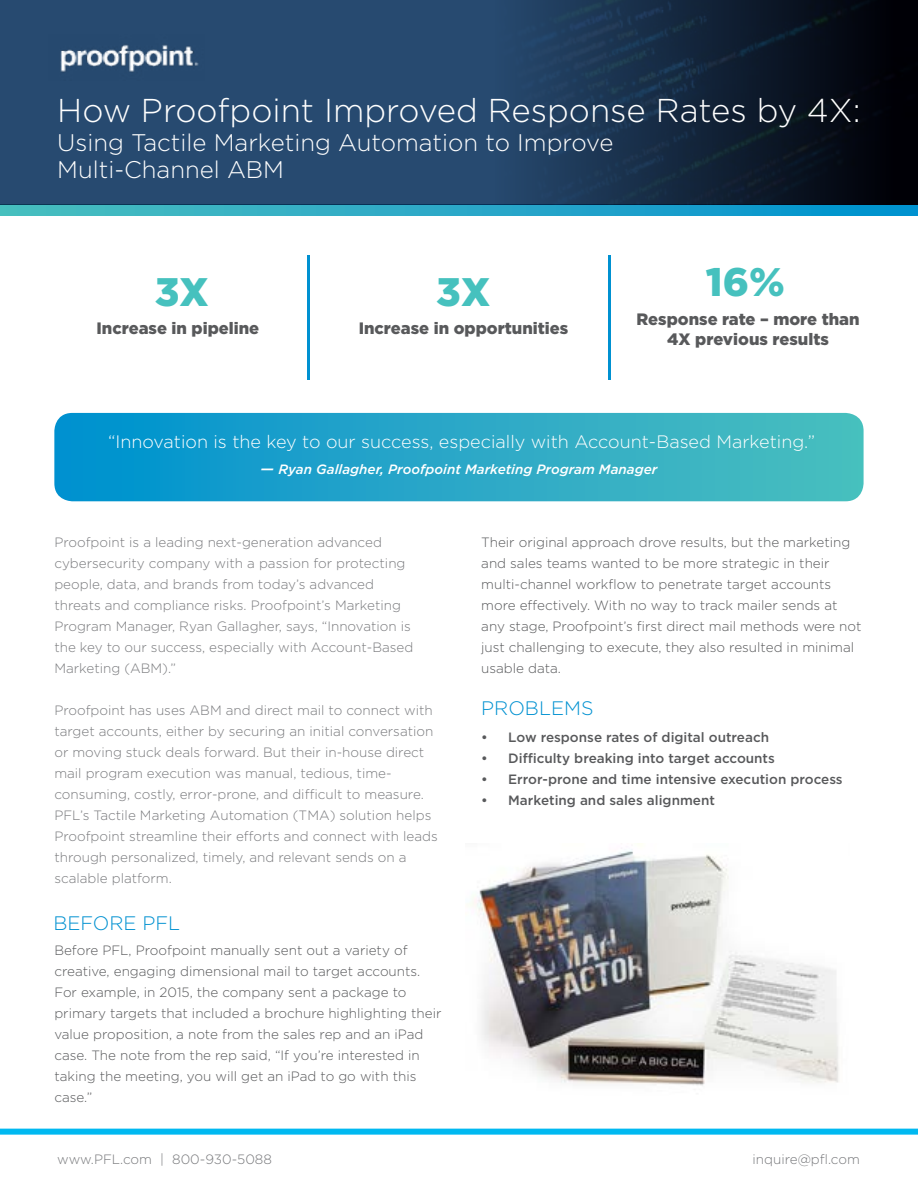
<style>
.page{position:relative;width:918px;height:1188px;background:#fff}
.page>*{position:absolute;margin:0;border:0;box-sizing:border-box;transform-origin:0 0}
.t1{font:900 39.75px "Gotham";color:#46c1be}
.t2{font:300 33px "Gotham";color:#fff}
.t3{font:300 24px/27px "Gotham";color:#fff}
.t4{font:300 19.5px "Gotham";color:#0091d1}
.t5{font:300 18px "Gotham";color:#fff}
.t6{font:900 16.5px/19.8px "Gotham";color:#58595b;text-align:center}
.t7{font:300 13.5px/21px "Gotham";color:#797a7d}
.t8{font:300 13.5px/21px "Gotham";color:#58595b}
.t9{font:500 13.5px "Gotham";color:#58595b}
.t10{font:italic 500 13.5px "Gotham";color:#fff}
.t11{font:300 13.5px "Gotham";color:#77787b}
.s1{font-size:15px}
</style>
<div class="page">
<div style="left:0;top:1129px;width:918px;height:6px;background:#00b9f1"></div>
<svg style="left:0;top:205px;width:918px;height:10px;background:#27a7c7"></svg>
<hr style="left:307px;top:256px;width:3px;height:124px;background:#0091d1">
<hr style="left:608px;top:256px;width:3px;height:124px;background:#0091d1">
<svg style="left:0;top:0;width:918px;height:205px;background:#1d3755"></svg>
<img style="left:48px;top:34px;width:156px;height:46px">
<svg style="left:54px;top:413px;width:810px;height:88px;background:#28a8c7"></svg>
<img style="left:470px;top:843px;width:369px;height:243px">
<h2 class="t2" style="left:57px;top:90px;width:805px">How Proofpoint Improved Response Rates by 4X:</h2>
<h3 class="t3" style="left:57px;top:129px;width:558px">Using Tactile Marketing Automation to Improve<br>Multi-Channel ABM</h3>
<h1 class="t1" style="left:155px;top:264px;width:55px">3X</h1>
<p class="t6" style="left:97px;top:318px;width:164px">Increase in pipeline</p>
<h1 class="t1" style="left:436px;top:264px;width:55px">3X</h1>
<p class="t6" style="left:359px;top:318px;width:211px">Increase in opportunities</p>
<h1 class="t1" style="left:706px;top:255px;width:80px">16%</h1>
<p class="t6" style="left:637px;top:309px;width:225px">Response rate – more than<br>4X previous results</p>
<h3 class="t5" style="left:108px;top:431px;width:708px">“Innovation is the key to our success, especially with Account-Based Marketing.”</h3>
<p class="t10" style="left:261px;top:460px;width:398px"><span class="s1">—</span> Ryan Gallagher, Proofpoint Marketing Program Manager</p>
<p class="t7" style="left:54px;top:531px;width:361px">Proofpoint is a leading next-generation advanced cybersecurity company with a passion for protecting people, data, and brands from today’s advanced threats and compliance risks. Proofpoint’s Marketing Program Manager, Ryan Gallagher, says, “Innovation is the key to our success, especially with Account-Based Marketing (ABM).”</p>
<p class="t7" style="left:54px;top:699px;width:385px">Proofpoint has uses ABM and direct mail to connect with target accounts, either by securing an initial conversation or moving stuck deals forward. But their in-house direct mail program execution was manual, tedious, time&shy;consuming, costly, error-prone, and difficult to measure.<br>PFL’s Tactile Marketing Automation (TMA) solution helps Proofpoint streamline their efforts and connect with leads through personalized, timely, and relevant sends on a scalable platform.</p>
<h3 class="t4" style="left:53px;top:910px;width:129px">BEFORE PFL</h3>
<p class="t8" style="left:54px;top:939px;width:389px">Before PFL, Proofpoint manually sent out a variety of creative, engaging dimensional mail to target accounts.<br>For example, in 2015, the company sent a package to primary targets that included a brochure highlighting their value proposition, a note from the sales rep and an iPad case. The note from the rep said, “If you’re interested in taking the meeting, you will get an iPad to go with this case.”</p>
<p class="t8" style="left:481px;top:531px;width:382px">Their original approach drove results, but the marketing and sales teams wanted to be more strategic in their multi-channel workflow to penetrate target accounts more effectively. With no way to track mailer sends at any stage, Proofpoint’s first direct mail methods were not just challenging to execute, they also resulted in minimal usable data.</p>
<h3 class="t4" style="left:481px;top:695px;width:114px">PROBLEMS</h3>
<p class="t9" style="left:481px;top:729px;width:289px">• Low response rates of digital outreach</p>
<p class="t9" style="left:481px;top:750px;width:295px">• Difficulty breaking into target accounts</p>
<p class="t9" style="left:481px;top:771px;width:363px">• Error-prone and time intensive execution process</p>
<p class="t9" style="left:481px;top:792px;width:235px">• Marketing and sales alignment</p>
<p class="t11" style="left:57px;top:1150px;width:216px">www.PFL.com | 800-930-5088</p>
<p class="t11" style="left:753px;top:1150px;width:109px">inquire@pfl.com</p>
</div>
